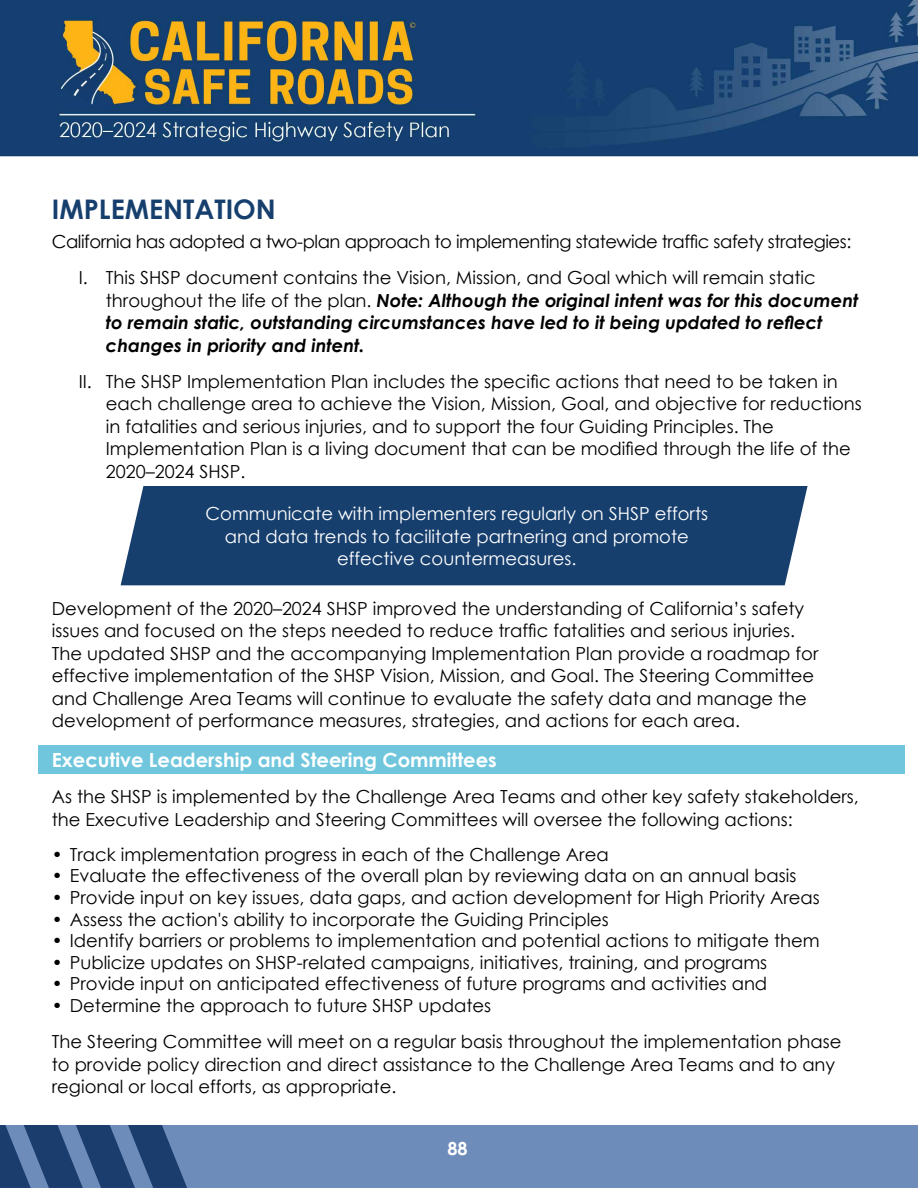
<style>
.page{position:relative;width:918px;height:1188px;background:#fff}
.page>*{position:absolute;margin:0;border:0;box-sizing:border-box;transform-origin:0 0}
.t1{font:700 27px "Century Gothic";color:#173f6e}
.t2{font:700 19.5px "Century Gothic";color:#fff}
.Body_Copy{font:18px/22.5px "Century Gothic";color:#000}
.Body_Copy-2{font:italic 700 18px/22.5px "Century Gothic";color:#000}
.Body_Copy-3{font:18px/22.5px "Century Gothic";color:#fff;text-align:center}
.Body_Copy-4{font:18px "Century Gothic";letter-spacing:-.025em;color:#000}
.t3{font:700 18px "Century Gothic";color:#fff}
.s1{font-weight:400;font-style:normal}
</style>
<div class="page">
<div style="left:0;top:1125px;width:918px;height:63px;background:#6e8cba"></div>
<svg style="left:0;top:1125px;width:187px;height:63px"></svg>
<img style="left:0;top:0;width:918px;height:156px">
<div style="left:121px;top:486px;width:687px;height:99px;background:#173f6e"></div>
<div style="left:38px;top:746px;width:867px;height:28px;background:#70c6dd"></div>
<h2 class="t1" style="left:52px;top:189px;width:226px">IMPLEMENTATION</h2>
<p class="Body_Copy-4" style="left:52px;top:229px;width:801px">California has adopted a two-plan approach to implementing statewide traffic safety strategies:</p>
<p class="Body_Copy-2" style="left:106px;top:266px;width:754px;text-indent:-27px"><span class="s1">I. This SHSP document contains the Vision, Mission, and Goal which will remain static throughout the life of the plan.</span> Note: Although the original intent was for this document to remain static, outstanding circumstances have led to it being updated to reflect changes in priority and intent.</p>
<p class="Body_Copy" style="left:106px;top:370px;width:758px;text-indent:-27px">II. The SHSP Implementation Plan includes the specific actions that need to be taken in each challenge area to achieve the Vision, Mission, Goal, and objective for reductions in fatalities and serious injuries, and to support the four Guiding Principles. The Implementation Plan is a living document that can be modified through the life of the 2020–2024 SHSP.</p>
<p class="Body_Copy-3" style="left:206px;top:502px;width:504px">Communicate with implementers regularly on SHSP efforts and data trends to facilitate partnering and promote effective countermeasures.</p>
<p class="Body_Copy" style="left:52px;top:597px;width:768px">Development of the 2020–2024 SHSP improved the understanding of California’s safety issues and focused on the steps needed to reduce traffic fatalities and serious injuries.<br>The updated SHSP and the accompanying Implementation Plan provide a roadmap for effective implementation of the SHSP Vision, Mission, and Goal. The Steering Committee and Challenge Area Teams will continue to evaluate the safety data and manage the development of performance measures, strategies, and actions for each area.</p>
<h3 class="t2" style="left:52px;top:745px;width:446px">Executive Leadership and Steering Committees</h3>
<p class="Body_Copy" style="left:52px;top:785px;width:808px">As the SHSP is implemented by the Challenge Area Teams and other key safety stakeholders, the Executive Leadership and Steering Committees will oversee the following actions:</p>
<p class="Body_Copy" style="left:52px;top:843px;width:558px">• Track implementation progress in each of the Challenge Area</p>
<p class="Body_Copy" style="left:52px;top:864px;width:746px">• Evaluate the effectiveness of the overall plan by reviewing data on an annual basis</p>
<p class="Body_Copy" style="left:52px;top:886px;width:770px">• Provide input on key issues, data gaps, and action development for High Priority Areas</p>
<p class="Body_Copy" style="left:52px;top:908px;width:559px">• Assess the action's ability to incorporate the Guiding Principles</p>
<p class="Body_Copy" style="left:52px;top:929px;width:769px">• Identify barriers or problems to implementation and potential actions to mitigate them</p>
<p class="Body_Copy" style="left:52px;top:951px;width:717px">• Publicize updates on SHSP-related campaigns, initiatives, training, and programs</p>
<p class="Body_Copy" style="left:52px;top:972px;width:717px">• Provide input on anticipated effectiveness of future programs and activities and</p>
<p class="Body_Copy" style="left:52px;top:994px;width:441px">• Determine the approach to future SHSP updates</p>
<p class="Body_Copy" style="left:52px;top:1030px;width:791px">The Steering Committee will meet on a regular basis throughout the implementation phase to provide policy direction and direct assistance to the Challenge Area Teams and to any regional or local efforts, as appropriate.</p>
<p class="t3" style="left:447px;top:1135px;width:22px">88</p>
</div>
